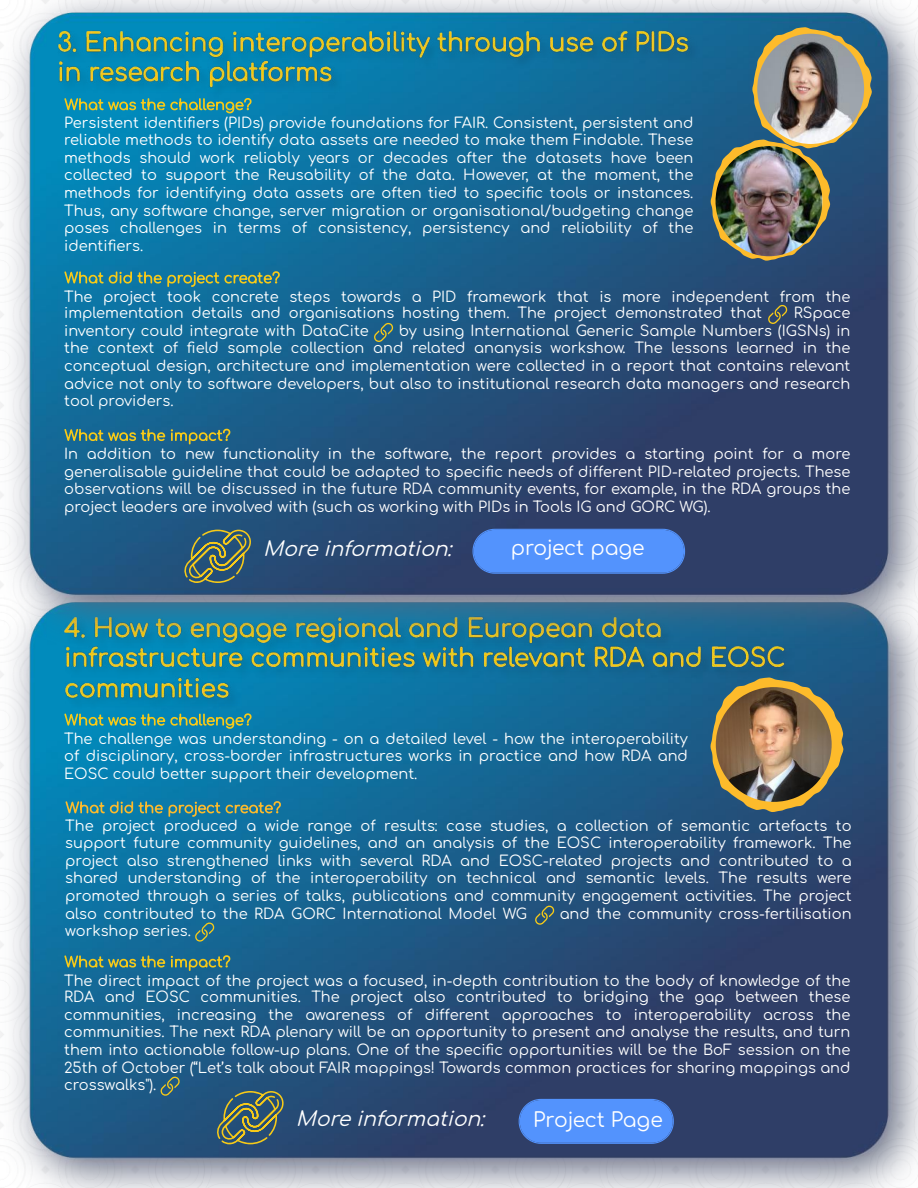
<style>
.page{position:relative;width:918px;height:1188px;background:#fff}
.page>*{position:absolute;margin:0;border:0;box-sizing:border-box;transform-origin:0 0}
.t1{font:italic 20.25px "Comfortaa";color:#fff}
.t2{font:20.25px "Comfortaa";color:#fff}
.t3{font:14.7px/17.4px "Comfortaa";color:#fff;text-align:justify}
</style>
<div class="page">
<img style="left:0;top:663px;width:918px;height:525px">
<img style="left:59px;top:663px;width:748px;height:57px">
<svg style="left:64px;top:713px;width:188px;height:16px;background:#42968d"></svg>
<svg style="left:518px;top:1098px;width:156px;height:46px;background:#4f8bef"></svg>
<svg style="left:216px;top:1091px;width:69px;height:53px;background:#566b61"></svg>
<svg style="left:64px;top:955px;width:166px;height:16px;background:#4c8076"></svg>
<svg style="left:710px;top:677px;width:134px;height:135px;background:#617266"></svg>
<img style="left:716px;top:687px;width:116px;height:115px">
<img style="left:0;top:0;width:918px;height:663px">
<svg style="left:66px;top:801px;width:215px;height:16px;background:#478989"></svg>
<img style="left:53px;top:26px;width:660px;height:78px">
<svg style="left:64px;top:271px;width:216px;height:16px;background:#47887f"></svg>
<svg style="left:64px;top:429px;width:166px;height:15px;background:#527e6f"></svg>
<svg style="left:183px;top:530px;width:69px;height:53px;background:#556d62"></svg>
<svg style="left:472px;top:528px;width:214px;height:46px;background:#508cf0"></svg>
<svg style="left:374px;top:323px;width:19px;height:19px"></svg>
<svg style="left:64px;top:98px;width:188px;height:15px;background:#45998c"></svg>
<svg style="left:711px;top:27px;width:161px;height:234px;background:#5b717b"></svg>
<img style="left:716px;top:146px;width:106px;height:110px">
<svg style="left:768px;top:305px;width:19px;height:19px"></svg>
<svg style="left:535px;top:906px;width:19px;height:19px"></svg>
<svg style="left:195px;top:922px;width:19px;height:20px"></svg>
<svg style="left:161px;top:1077px;width:19px;height:19px"></svg>
<p class="t3" style="left:64px;top:115px;width:631px">Persistent identifiers (PIDs) provide foundations for FAIR. Consistent, persistent and reliable methods to identify data assets are needed to make them Findable. These methods should work reliably years or decades after the datasets have been collected to support the Reusability of the data. However, at the moment, the methods for identifying data assets are often tied to specific tools or instances.<br>Thus, any software change, server migration or organisational/budgeting change poses challenges in terms of consistency, persistency and reliability of the identifiers.</p>
<p class="t3" style="left:64px;top:288px;width:788px;line-height:16.8px">The project took concrete steps towards a PID framework that is more independent from the implementation details and organisations hosting them. The project demonstrated that</p>
<p class="t3" style="left:794px;top:305px;width:58px">RSpace</p>
<p class="t3" style="left:64px;top:323px;width:788px;text-indent:335px">by using International Generic Sample Numbers (IGSNs) in the context of field sample collection and related ananysis workshow. The lessons learned in the conceptual design, architecture and implementation were collected in a report that contains relevant advice not only to software developers, but also to institutional research data managers and research tool providers.</p>
<p class="t3" style="left:64px;top:445px;width:788px">In addition to new functionality in the software, the report provides a starting point for a more generalisable guideline that could be adapted to specific needs of different PID-related projects. These observations will be discussed in the future RDA community events, for example, in the RDA groups the project leaders are involved with (such as working with PIDs in Tools IG and GORC WG).</p>
<h1 class="t1" style="left:263px;top:538px;width:195px">More information:</h1>
<h1 class="t2" style="left:511px;top:537px;width:135px">project page</h1>
<p class="t3" style="left:64px;top:323px;width:306px">inventory could integrate with DataCite</p>
<p class="t3" style="left:64px;top:730px;width:625px">The challenge was understanding - on a detailed level - how the interoperability of disciplinary, cross-border infrastructures works in practice and how RDA and EOSC could better support their development.</p>
<p class="t3" style="left:65px;top:818px;width:788px">The project produced a wide range of results: case studies, a collection of semantic artefacts to support future community guidelines, and an analysis of the EOSC interoperability framework. The project also strengthened links with several RDA and EOSC-related projects and contributed to a shared understanding of the interoperability on technical and semantic levels. The results were promoted through a series of talks, publications and community engagement activities. The project also contributed to the RDA GORC International Model WG</p>
<p class="t3" style="left:560px;top:906px;width:293px">and the community cross-fertilisation</p>
<p class="t3" style="left:65px;top:923px;width:127px">workshop series.</p>
<p class="t3" style="left:64px;top:972px;width:788px">The direct impact of the project was a focused, in-depth contribution to the body of knowledge of the RDA and EOSC communities. The project also contributed to bridging the gap between these communities, increasing the awareness of different approaches to interoperability across the communities. The next RDA plenary will be an opportunity to present and analyse the results, and turn them into actionable follow-up plans. One of the specific opportunities will be the BoF session on the 25th of October (“Let’s talk about FAIR mappings! Towards common practices for sharing mappings and crosswalks").</p>
<h1 class="t1" style="left:296px;top:1108px;width:195px">More information:</h1>
<h1 class="t2" style="left:533px;top:1109px;width:131px">Project Page</h1>
</div>
